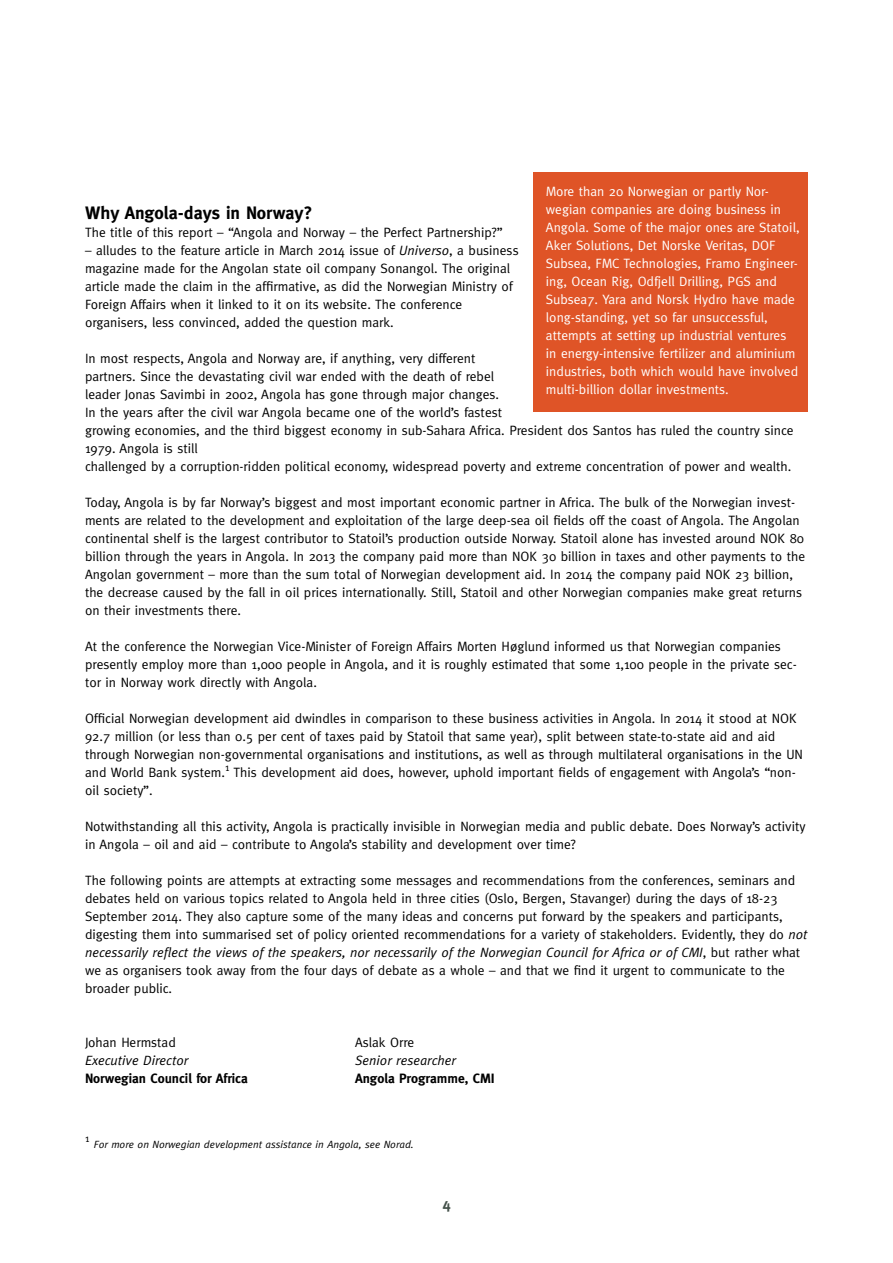
<style>
.page{position:relative;width:893px;height:1263px;background:#fff}
.page>*{position:absolute;margin:0;border:0;box-sizing:border-box;transform-origin:0 0}
.t1{font:700 18px "Meta";color:#000}
.t2{font:700 15px "Meta";color:#44514a}
.t3{font:13.5px/18px "Meta";color:#000}
.t4{font:13.5px/18px "Meta";color:#fff}
.t5{font:700 13.5px "Meta";color:#000}
.t6{font:italic 13.5px "Meta";color:#000}
.t7{font:italic 10.5px "Meta";color:#000}
.t8{font:10.5px "Meta";color:#000}
.s1{font-style:italic}
</style>
<div class="page">
<div style="left:533px;top:172px;width:275px;height:240px;background:#df5427"></div>
<p class="t4" style="left:546px;top:183px;width:255px">More than 20 Norwegian or partly Nor&shy;wegian companies are doing business in Angola. Some of the major ones are Statoil, Aker Solutions, Det Norske Veritas, DOF Subsea, FMC Technologies, Framo Engineer&shy;ing, Ocean Rig, Odfjell Drilling, PGS and Subsea7. Yara and Norsk Hydro have made long-standing, yet so far unsuccessful, attempts at setting up industrial ventures in energy-intensive fertilizer and aluminium industries, both which would have involved multi-billion dollar investments.</p>
<h1 class="t1" style="left:85px;top:202px;width:229px">Why Angola-days in Norway?</h1>
<p class="t3" style="left:85px;top:223px;width:419px">The title of this report – “Angola and Norway – the Perfect Partnership?”</p>
<p class="t3" style="left:85px;top:241px;width:435px">– alludes to the feature article in March 2014 issue of <span class="s1">Universo</span>, a business magazine made for the Angolan state oil company Sonangol. The original article made the claim in the affirmative, as did the Norwegian Ministry of Foreign Affairs when it linked to it on its website. The conference organisers, less convinced, added the question mark.</p>
<p class="t3" style="left:85px;top:349px;width:710px">In most respects, Angola and Norway are, if anything, very different<br>partners. Since the devastating civil war ended with the death of rebel<br>leader Jonas Savimbi in 2002, Angola has gone through major changes.<br>In the years after the civil war Angola became one of the world’s fastest<br>growing economies, and the third biggest economy in sub-Sahara Africa. President dos Santos has ruled the country since 1979. Angola is still<br>challenged by a corruption-ridden political economy, widespread poverty and extreme concentration of power and wealth.</p>
<p class="t3" style="left:85px;top:493px;width:722px">Today, Angola is by far Norway’s biggest and most important economic partner in Africa. The bulk of the Norwegian invest&shy;ments are related to the development and exploitation of the large deep-sea oil fields off the coast of Angola. The Angolan continental shelf is the largest contributor to Statoil’s production outside Norway. Statoil alone has invested around NOK 80 billion through the years in Angola. In 2013 the company paid more than NOK 30 billion in taxes and other payments to the Angolan government – more than the sum total of Norwegian development aid. In 2014 the company paid NOK 23 billion, the decrease caused by the fall in oil prices internationally. Still, Statoil and other Norwegian companies make great returns on their investments there.</p>
<p class="t3" style="left:85px;top:637px;width:713px">At the conference the Norwegian Vice-Minister of Foreign Affairs Morten Høglund informed us that Norwegian companies presently employ more than 1,000 people in Angola, and it is roughly estimated that some 1,100 people in the private sec&shy;tor in Norway work directly with Angola.</p>
<p class="t3" style="left:85px;top:709px;width:719px">Official Norwegian development aid dwindles in comparison to these business activities in Angola. In 2014 it stood at NOK 92.7 million (or less than 0.5 per cent of taxes paid by Statoil that same year), split between state-to-state aid and aid through Norwegian non-governmental organisations and institutions, as well as through multilateral organisations in the UN and World Bank system.<sup>1</sup> This development aid does, however, uphold important fields of engagement with Angola’s “non&shy;oil society”.</p>
<p class="t3" style="left:85px;top:817px;width:722px">Notwithstanding all this activity, Angola is practically invisible in Norwegian media and public debate. Does Norway’s activity in Angola – oil and aid – contribute to Angola’s stability and development over time?</p>
<p class="t3" style="left:85px;top:871px;width:724px">The following points are attempts at extracting some messages and recommendations from the conferences, seminars and debates held on various topics related to Angola held in three cities (Oslo, Bergen, Stavanger) during the days of 18-23<br>September 2014. They also capture some of the many ideas and concerns put forward by the speakers and participants, digesting them into summarised set of policy oriented recommendations for a variety of stakeholders. Evidently, they do <span class="s1">not necessarily reflect the views of the speakers, nor necessarily of the Norwegian Council for Africa or of CMI</span>, but rather what we as organisers took away from the four days of debate as a whole – and that we find it urgent to communicate to the broader public.</p>
<p class="t3" style="left:85px;top:1033px;width:92px">Johan Hermstad</p>
<p class="t3" style="left:355px;top:1033px;width:61px">Aslak Orre</p>
<p class="t6" style="left:85px;top:1052px;width:105px">Executive Director</p>
<p class="t6" style="left:355px;top:1052px;width:102px">Senior researcher</p>
<p class="t5" style="left:85px;top:1070px;width:164px">Norwegian Council for Africa</p>
<p class="t5" style="left:355px;top:1070px;width:141px">Angola Programme, CMI</p>
<p class="t8" style="left:85px;top:1132px;width:6px">1</p>
<p class="t7" style="left:94px;top:1138px;width:321px">For more on Norwegian development assistance in Angola, see Norad.</p>
<p class="t2" style="left:442px;top:1195px;width:10px">4</p>
</div>
